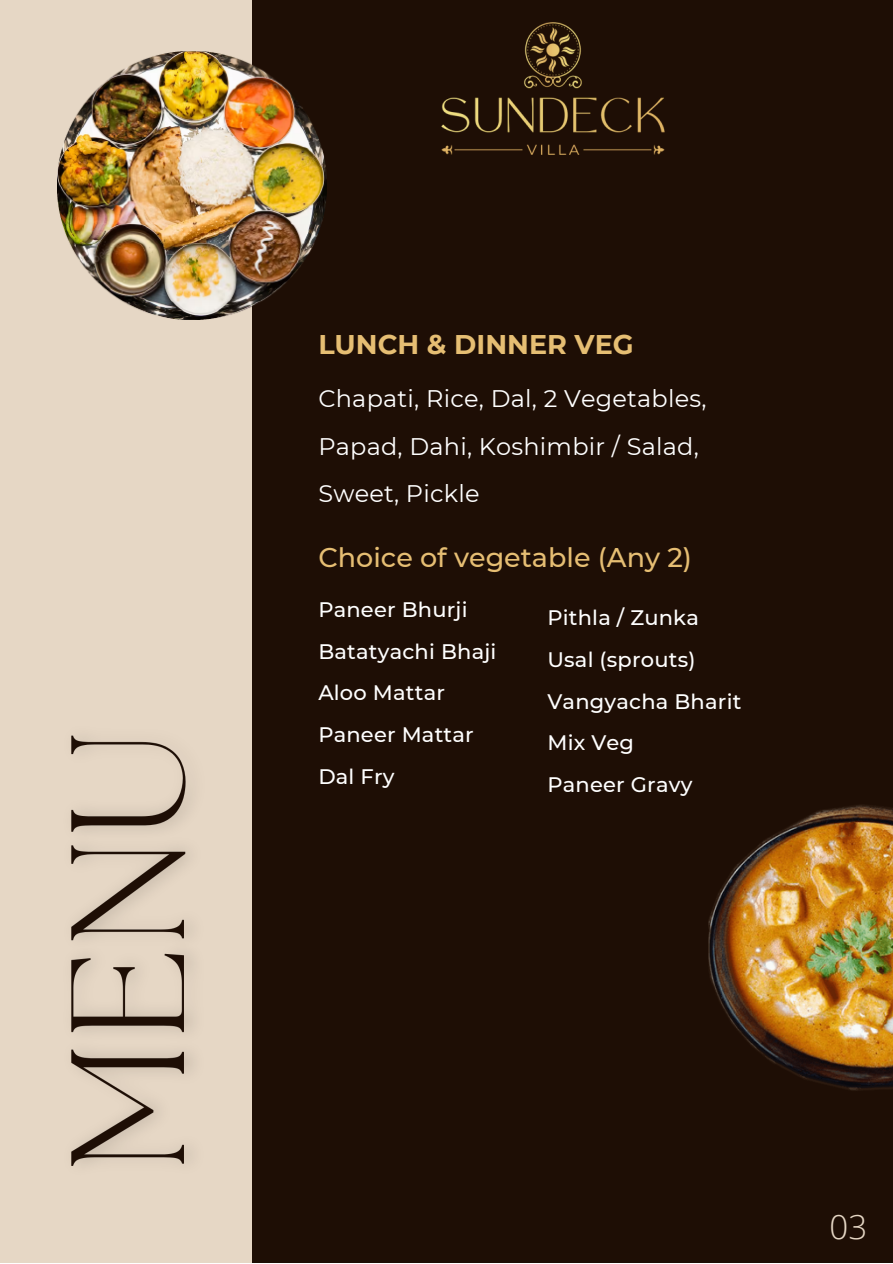
<style>
.page{position:relative;width:893px;height:1264px;background:#fff}
.page>*{position:absolute;margin:0;border:0;box-sizing:border-box;transform-origin:0 0}
.t1{font:300 33px "Open Sans";color:#e6d7c5}
.t2{font:500 27px "Montserrat";color:#e6be73}
.t3{font:700 27px "Montserrat";color:#e6be73}
.t4{font:24px/47.2px "Montserrat";letter-spacing:.01em;color:#fff}
.t5{font:500 21px "Montserrat";letter-spacing:.01em;color:#fff}
</style>
<div class="page">
<div style="left:0;top:0;width:892px;height:1262px;background:#1e0e05"></div>
<div style="left:0;top:0;width:252px;height:1262px;background:#e6d7c5"></div>
<img style="left:57px;top:51px;width:269px;height:269px">
<img style="left:441px;top:22px;width:224px;height:133px">
<img style="left:708px;top:805px;width:184px;height:286px">
<img style="left:71px;top:735px;width:121px;height:431px">
<p class="t3" style="left:318px;top:328px;width:317px">LUNCH &amp; DINNER VEG</p>
<p class="t4" style="left:318px;top:375px;width:390px">Chapati, Rice, Dal, 2 Vegetables,<br>Papad, Dahi, Koshimbir / Salad,<br>Sweet, Pickle</p>
<p class="t2" style="left:318px;top:540px;width:375px">Choice of vegetable (Any 2)</p>
<p class="t5" style="left:318px;top:597px;width:151px">Paneer Bhurji</p>
<p class="t5" style="left:318px;top:638px;width:179px">Batatyachi Bhaji</p>
<p class="t5" style="left:318px;top:680px;width:128px">Aloo Mattar</p>
<p class="t5" style="left:318px;top:721px;width:157px">Paneer Mattar</p>
<p class="t5" style="left:318px;top:763px;width:78px">Dal Fry</p>
<p class="t5" style="left:547px;top:605px;width:153px">Pithla / Zunka</p>
<p class="t5" style="left:547px;top:646px;width:150px">Usal (sprouts)</p>
<p class="t5" style="left:547px;top:688px;width:195px">Vangyacha Bharit</p>
<p class="t5" style="left:547px;top:729px;width:88px">Mix Veg</p>
<p class="t5" style="left:547px;top:771px;width:146px">Paneer Gravy</p>
<p class="t1" style="left:829px;top:1203px;width:39px">03</p>
</div>
